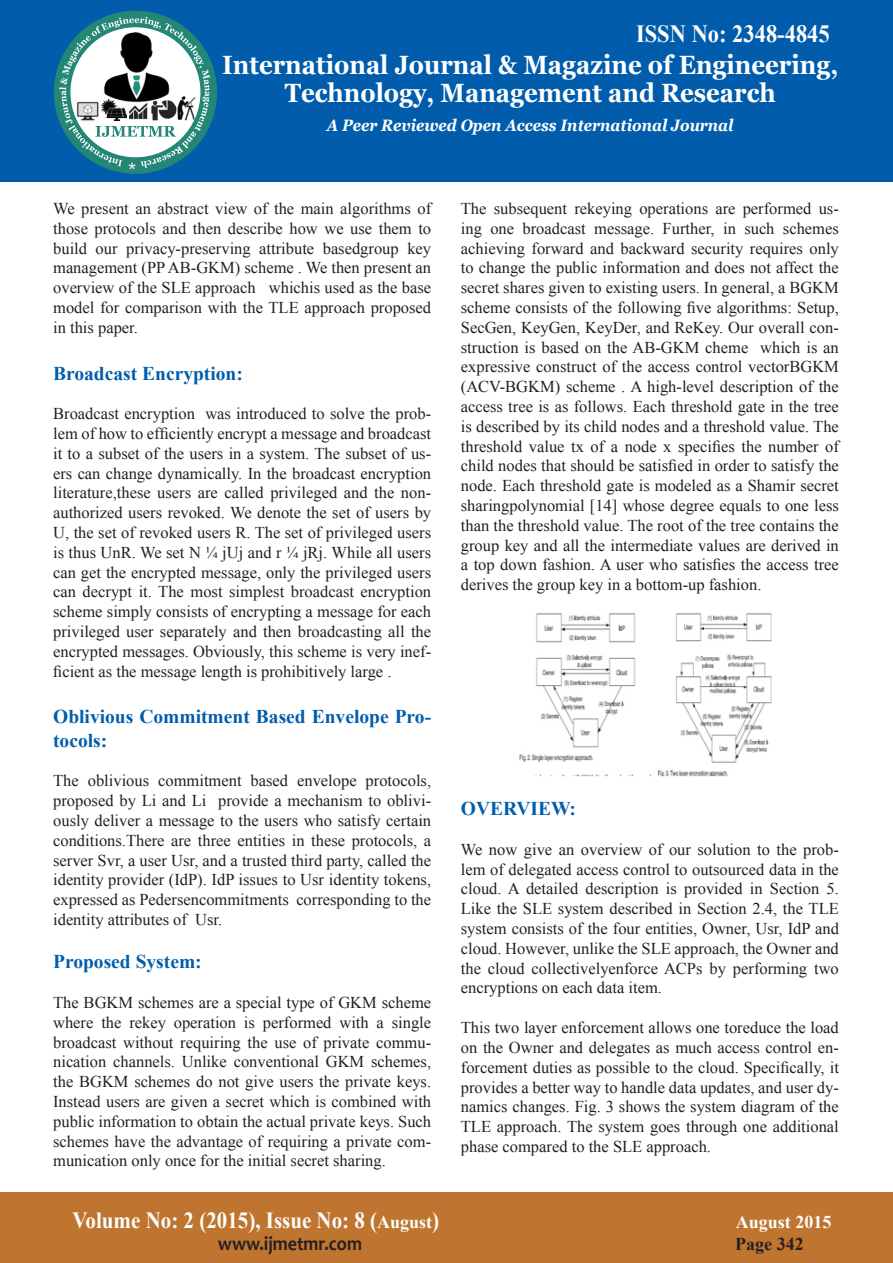
<style>
.page{position:relative;width:893px;height:1263px;background:#fff}
.page>*{position:absolute;margin:0;border:0;box-sizing:border-box;transform-origin:0 0}
.t1{font:700 26.4px "Georgia";color:#fff;scale:.91 1}
.t2{font:700 24.75px "Times New Roman";color:#fff;scale:.91 1}
.t3{font:700 23.1px "Times New Roman";color:#fff;scale:.91 1}
.t4{font:700 19.8px "Candara";color:#231f20;scale:.91 1}
.t5{font:700 19.5px/23.4px "Times New Roman";color:#015dac}
.t6{font:700 18px "Times New Roman";color:#fff}
.t7{font:700 18px "Times New Roman";color:#231f20}
.t8{font:16.5px/19.8px "Times New Roman";color:#231f20;text-align:justify}
.t9{font:italic 700 16.5px "Georgia";color:#fff;scale:.91 1}
.s1{font-size:18px}
</style>
<div class="page">
<div style="left:0;top:0;width:893px;height:182px;background:#015dac"></div>
<div style="left:54px;top:11px;width:163px;height:163px;background:#248675;border-radius:50%"></div>
<svg style="left:59px;top:17px;width:151px;height:152px"></svg>
<img style="left:149px;top:99px;width:28px;height:23px">
<img style="left:177px;top:96px;width:21px;height:25px">
<img style="left:102px;top:31px;width:72px;height:74px">
<img style="left:75px;top:101px;width:25px;height:21px">
<img style="left:102px;top:99px;width:25px;height:21px">
<div style="left:0;top:1193px;width:893px;height:70px;background:#bf752f"></div>
<img style="left:519px;top:613px;width:253px;height:164px">
<p class="t2" style="left:636px;top:16px;width:214px">ISSN No: 2348-4845</p>
<p class="t1" style="left:222px;top:48px;width:678px">International Journal &amp; Magazine of Engineering,</p>
<p class="t1" style="left:285px;top:76px;width:541px">Technology, Management and Research</p>
<p class="t9" style="left:327px;top:115px;width:448px">A Peer Reviewed Open Access International Journal</p>
<p class="t8" style="left:53px;top:198px;width:380px">We present an abstract view of the main algorithms of those protocols and then describe how we use them to build our privacy-preserving attribute basedgroup key management (PP AB-GKM) scheme . We then present an overview of the SLE approach whichis used as the base model for comparison with the TLE approach proposed in this paper.</p>
<p class="t5" style="left:53px;top:361px;width:191px">Broadcast Encryption:</p>
<p class="t8" style="left:53px;top:403px;width:380px">Broadcast encryption was introduced to solve the prob&shy;lem of how to efficiently encrypt a message and broadcast it to a subset of the users in a system. The subset of us&shy;ers can change dynamically. In the broadcast encryption literature,these users are called privileged and the non&shy;authorized users revoked. We denote the set of users by U, the set of revoked users R. The set of privileged users is thus UnR. We set N ¼ jUj and r ¼ jRj. While all users can get the encrypted message, only the privileged users can decrypt it. The most simplest broadcast encryption scheme simply consists of encrypting a message for each privileged user separately and then broadcasting all the encrypted messages. Obviously, this scheme is very inef&shy;ficient as the message length is prohibitively large .</p>
<p class="t5" style="left:53px;top:705px;width:379px">Oblivious Commitment Based Envelope Pro&shy;tocols:</p>
<p class="t8" style="left:53px;top:771px;width:379px">The oblivious commitment based envelope protocols, proposed by Li and Li provide a mechanism to oblivi&shy;ously deliver a message to the users who satisfy certain conditions.There are three entities in these protocols, a server Svr, a user Usr, and a trusted third party, called the identity provider (IdP). IdP issues to Usr identity tokens, expressed as Pedersencommitments corresponding to the identity attributes of Usr.</p>
<p class="t5" style="left:53px;top:949px;width:150px">Proposed System:</p>
<p class="t8" style="left:53px;top:992px;width:380px">The BGKM schemes are a special type of GKM scheme where the rekey operation is performed with a single broadcast without requiring the use of private commu&shy;nication channels. Unlike conventional GKM schemes, the BGKM schemes do not give users the private keys.<br>Instead users are given a secret which is combined with public information to obtain the actual private keys. Such schemes have the advantage of requiring a private com&shy;munication only once for the initial secret sharing.</p>
<p class="t8" style="left:461px;top:198px;width:380px">The subsequent rekeying operations are performed us&shy;ing one broadcast message. Further, in such schemes achieving forward and backward security requires only to change the public information and does not affect the secret shares given to existing users. In general, a BGKM scheme consists of the following five algorithms: Setup, SecGen, KeyGen, KeyDer, and ReKey. Our overall con&shy;struction is based on the AB-GKM cheme which is an expressive construct of the access control vectorBGKM (ACV-BGKM) scheme . A high-level description of the access tree is as follows. Each threshold gate in the tree is described by its child nodes and a threshold value. The threshold value tx of a node x specifies the number of child nodes that should be satisfied in order to satisfy the node. Each threshold gate is modeled as a Shamir secret sharingpolynomial [14] whose degree equals to one less than the threshold value. The root of the tree contains the group key and all the intermediate values are derived in a top down fashion. A user who satisfies the access tree derives the group key in a bottom-up fashion.</p>
<p class="t5" style="left:461px;top:796px;width:117px">OVERVIEW:</p>
<p class="t8" style="left:461px;top:839px;width:380px">We now give an overview of our solution to the prob&shy;lem of delegated access control to outsourced data in the cloud. A detailed description is provided in Section 5.<br>Like the SLE system described in Section 2.4, the TLE system consists of the four entities, Owner, Usr, IdP and cloud. However, unlike the SLE approach, the Owner and the cloud collectivelyenforce ACPs by performing two encryptions on each data item.</p>
<p class="t8" style="left:461px;top:1017px;width:380px">This two layer enforcement allows one toreduce the load on the Owner and delegates as much access control en&shy;forcement duties as possible to the cloud. Specifically, it provides a better way to handle data updates, and user dy&shy;namics changes. Fig. 3 shows the system diagram of the TLE approach. The system goes through one additional phase compared to the SLE approach.</p>
<p class="t3" style="left:72px;top:1204px;width:405px">Volume No: 2 (2015), Issue No: 8 (<span class="s1">August</span>)</p>
<p class="t6" style="left:736px;top:1210px;width:97px">August 2015</p>
<p class="t4" style="left:218px;top:1231px;width:160px">www.ijmetmr.com</p>
<p class="t7" style="left:735px;top:1231px;width:70px">Page 342</p>
</div>
